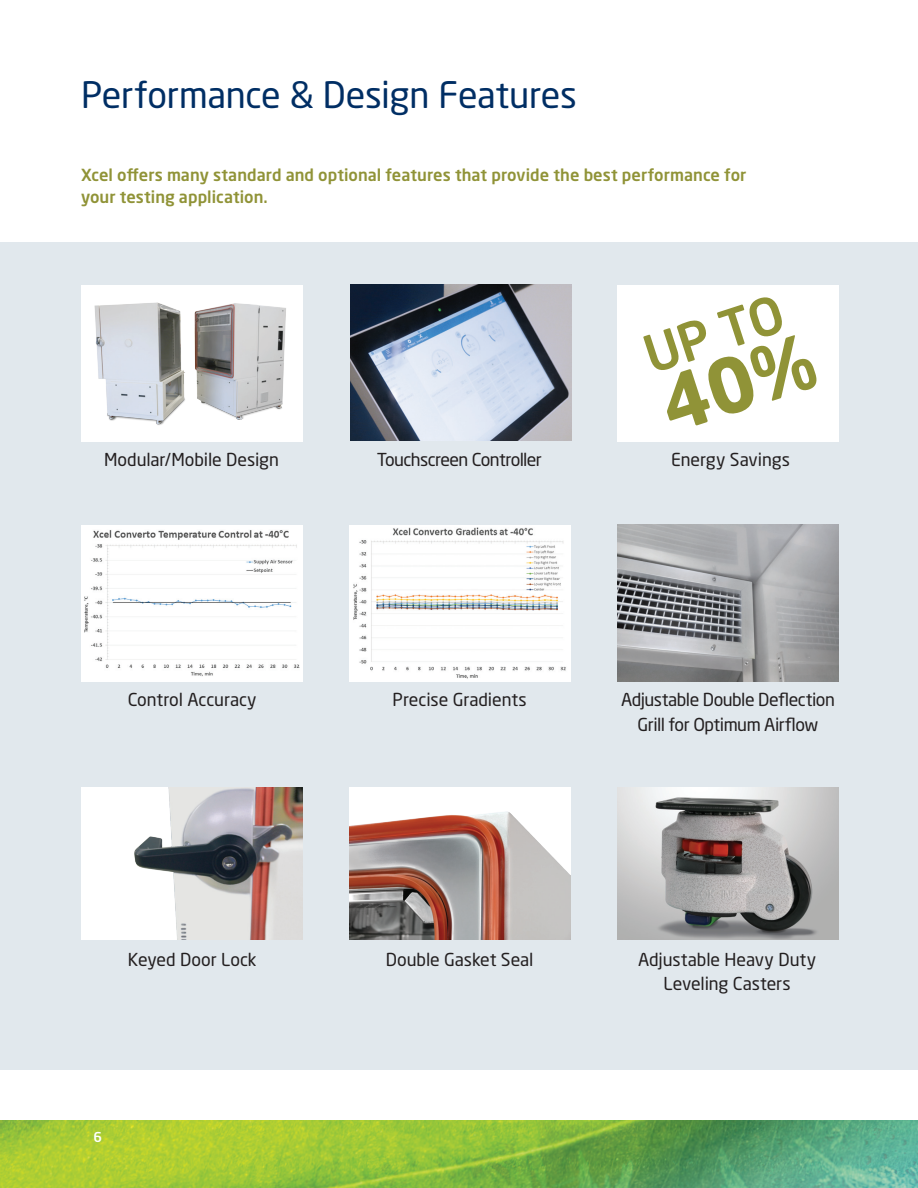
<style>
.page{position:relative;width:918px;height:1188px;background:#fff}
.page>*{position:absolute;margin:0;border:0;box-sizing:border-box;transform-origin:0 0}
.t1{font:500 51.3px "Neo Sans W1 G";color:#909337}
.t2{font:36px "Neo Sans W1 G";letter-spacing:-.01em;color:#002e64}
.t3{font:17.7px/24.2px "Neo Sans W1 G";letter-spacing:-.01em;color:#231f20;text-align:center}
.t4{font:17.7px/25px "Neo Sans W1 G";letter-spacing:-.03em;color:#231f20;text-align:center}
.t5{font:17.7px "Neo Sans W1 G";letter-spacing:-.035em;color:#231f20}
.t6{font:500 16.5px/22.5px "Neo Sans W1 G";letter-spacing:.005em;color:#909337}
.t7{font:500 13.5px "Neo Sans W1 G";color:#fff}
</style>
<div class="page">
<div style="left:0;top:242px;width:918px;height:828px;background:#e1e8ed"></div>
<img style="left:0;top:1120px;width:918px;height:68px">
<div style="left:617px;top:285px;width:221px;height:156px;background:#fff"></div>
<div style="left:81px;top:525px;width:221px;height:156px;background:#fff"></div>
<img style="left:84px;top:530px;width:216px;height:146px">
<div style="left:349px;top:525px;width:221px;height:156px;background:#fff"></div>
<img style="left:353px;top:527px;width:213px;height:152px">
<img style="left:82px;top:787px;width:221px;height:152px">
<img style="left:350px;top:285px;width:221px;height:155px">
<img style="left:349px;top:787px;width:221px;height:152px">
<img style="left:617px;top:525px;width:221px;height:156px">
<img style="left:617px;top:787px;width:221px;height:152px">
<div style="left:81px;top:285px;width:221px;height:156px;background:#fff"></div>
<img style="left:94px;top:302px;width:192px;height:123px">
<h2 class="t2" style="left:81px;top:73px;width:497px">Performance &amp; Design Features</h2>
<p class="t6" style="left:81px;top:163px;width:667px">Xcel offers many standard and optional features that provide the best performance for your testing application.</p>
<p class="t3" style="left:104px;top:447px;width:176px">Modular/Mobile Design</p>
<p class="t5" style="left:377px;top:448px;width:167px">Touchscreen Controller</p>
<h1 class="t1" style="left:636px;top:325px;width:145px;rotate:-18deg">UP TO</h1>
<p class="t3" style="left:671px;top:447px;width:120px">Energy Savings</p>
<p class="t3" style="left:128px;top:687px;width:131px">Control Accuracy</p>
<p class="t3" style="left:393px;top:687px;width:136px">Precise Gradients</p>
<p class="t3" style="left:128px;top:947px;width:130px">Keyed Door Lock</p>
<p class="t7" style="left:94px;top:1129px;width:10px">6</p>
<p class="t3" style="left:386px;top:947px;width:149px">Double Gasket Seal</p>
<p class="t4" style="left:621px;top:687px;width:215px">Adjustable Double Deflection<br>Grill for Optimum Airflow</p>
<p class="t3" style="left:638px;top:947px;width:180px">Adjustable Heavy Duty<br>Leveling Casters</p>
</div>
